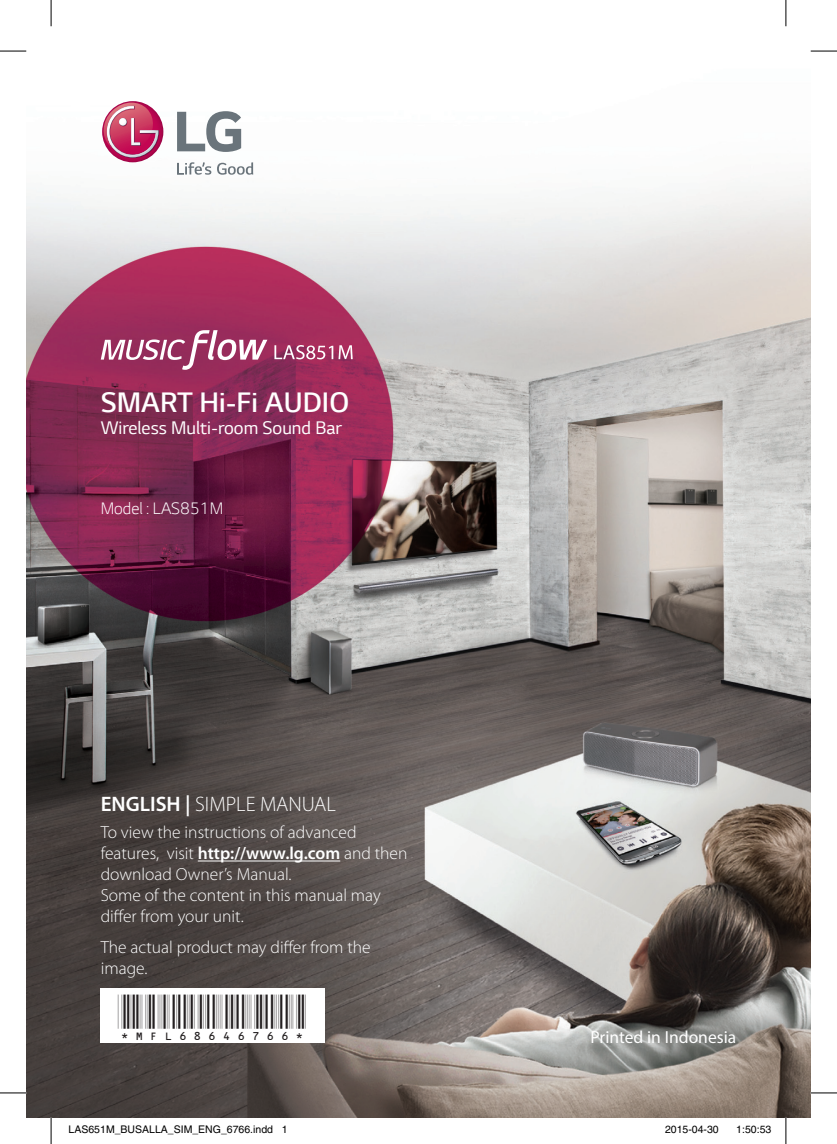
<style>
.page{position:relative;width:837px;height:1144px;background:#fff}
.page>*{position:absolute;margin:0;border:0;box-sizing:border-box;transform-origin:0 0}
.t1{font:45.5px "C39 Hr P24 Dh Tt";color:#231f20}
.t2{font:300 29.75px "LG Smart";color:#fff}
.t3{font:300 21px "Myriad Pro";color:#fff}
.t4{font:19.25px "LG Smart";color:#fff}
.t5{font:300 17.5px/21px "Myriad Pro";color:#fff}
.t6{font:17.5px "Myriad Pro";color:#fff}
.t7{font:300 17.5px "LG Smart";color:#fff}
.t8{font:10.5px "Helvetica";color:#000}
.s1{font-weight:600}
</style>
<div class="page">
<img style="left:26px;top:26px;width:784px;height:1092px">
<svg style="left:177px;top:162px;width:34px;height:13px"></svg>
<svg style="left:217px;top:162px;width:36px;height:13px"></svg>
<svg style="left:177px;top:111px;width:64px;height:41px"></svg>
<svg style="left:102px;top:101px;width:61px;height:61px"></svg>
<svg style="left:101px;top:103px;width:58px;height:55px"></svg>
<hr style="left:198px;top:860px;width:142px;height:1px;background:#fff">
<svg style="left:101px;top:330px;width:166px;height:40px"></svg>
<svg style="left:274px;top:345px;width:78px;height:14px"></svg>
<div style="left:101px;top:989px;width:224px;height:54px;background:#fff"></div>
<svg style="left:0;top:51px;width:26px;height:1px"></svg>
<svg style="left:810px;top:51px;width:26px;height:1px"></svg>
<svg style="left:0;top:1092px;width:26px;height:1px"></svg>
<svg style="left:810px;top:1092px;width:26px;height:1px"></svg>
<svg style="left:51px;top:0;width:1px;height:26px"></svg>
<svg style="left:51px;top:1118px;width:1px;height:26px"></svg>
<svg style="left:785px;top:0;width:1px;height:26px"></svg>
<svg style="left:785px;top:1118px;width:1px;height:26px"></svg>
<div style="left:712px;top:1126px;width:6px;height:8px;border:1px solid #fff;border-radius:50%"></div>
<h2 class="t2" style="left:101px;top:385px;width:250px">SMART Hi-Fi AUDIO</h2>
<p class="t4" style="left:101px;top:416px;width:242px">Wireless Multi-room Sound Bar</p>
<p class="t7" style="left:101px;top:498px;width:124px">Model : LAS851M</p>
<p class="t3" style="left:101px;top:791px;width:236px"><span class="s1">ENGLISH |</span> SIMPLE MANUAL</p>
<p class="t5" style="left:101px;top:822px;width:308px">To view the instructions of advanced features, visit <span class="s1">http://www.lg.com</span> and then download Owner’s Manual.<br>Some of the content in this manual may differ from your unit.</p>
<p class="t5" style="left:101px;top:937px;width:271px">The actual product may differ from the image.</p>
<h1 class="t1" style="left:118px;top:994px;width:191px">*MFL68646766*</h1>
<p class="t6" style="left:590px;top:1027px;width:147px">Printed in Indonesia</p>
<p class="t8" style="left:69px;top:1124px;width:220px">LAS651M_BUSALLA_SIM_ENG_6766.indd 1</p>
<p class="t8" style="left:664px;top:1124px;width:55px">2015-04-30</p>
<p class="t8" style="left:736px;top:1124px;width:37px">1:50:53</p>
</div>
